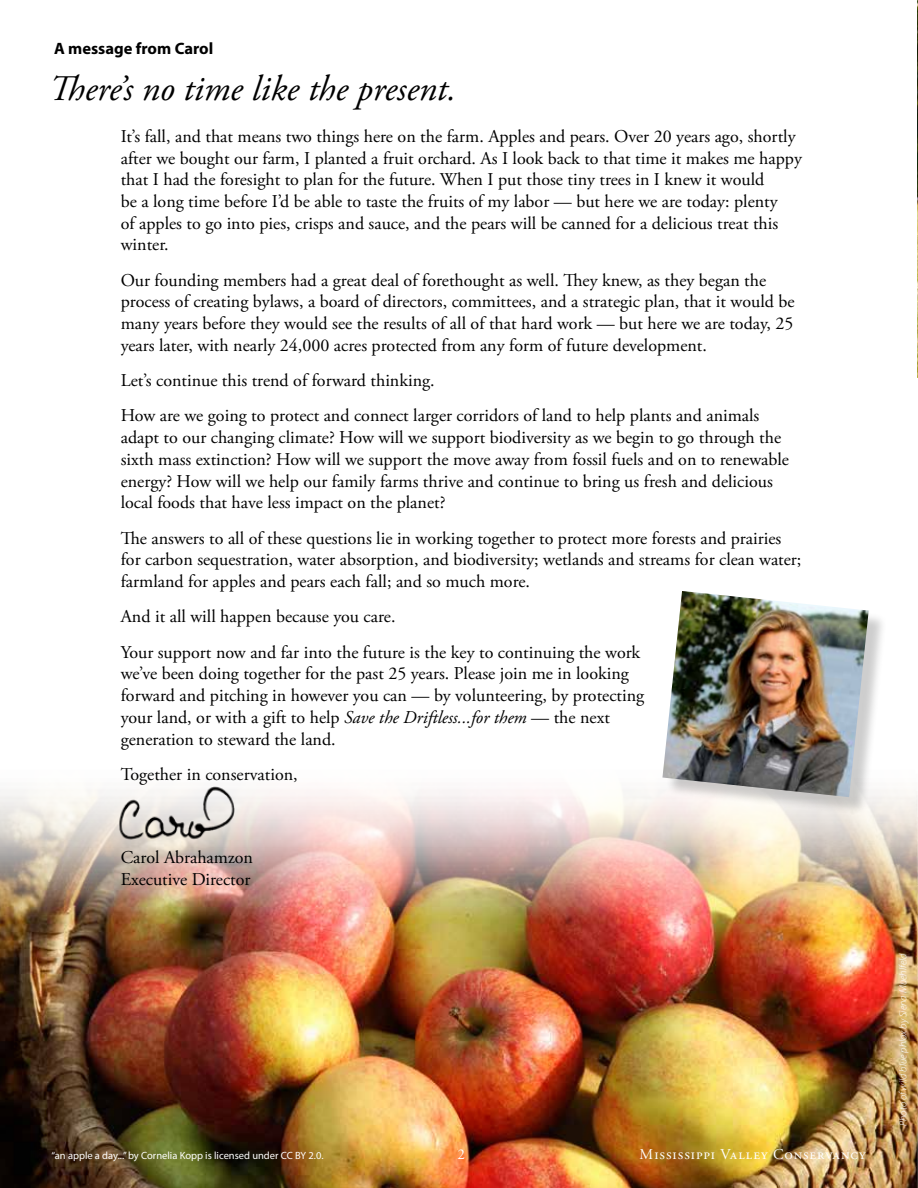
<style>
.page{position:relative;width:918px;height:1188px;background:#fff}
.page>*{position:absolute;margin:0;border:0;box-sizing:border-box;transform-origin:0 0}
.t1{font:italic 36px "Adobe Garamond Pro";color:#000}
.t2{font:18px/21.8px "Adobe Garamond Pro";color:#000}
.t3{font:700 16.5px "Myriad Pro";color:#000}
.t4{font:15px "Adobe Garamond Pro";letter-spacing:.06em;color:#fff}
.t5{font:10.5px "Myriad Pro";color:#fff}
.t6{font:italic 300 10.5px "Myriad Pro";color:#fff}
.s1{font-style:italic}
</style>
<div class="page">
<img style="left:0;top:790px;width:917px;height:398px">
<img style="left:116px;top:786px;width:120px;height:55px">
<div style="left:665px;top:594px;width:222px;height:221px;background:#000;opacity:.2"></div>
<img style="left:662px;top:591px;width:207px;height:206px">
<img style="left:917px;top:0;width:1px;height:378px">
<p class="t3" style="left:54px;top:38px;width:161px">A message from Carol</p>
<h1 class="t1" style="left:49px;top:67px;width:409px">There’s no time like the present.</h1>
<p class="t2" style="left:121px;top:126px;width:683px">It’s fall, and that means two things here on the farm. Apples and pears. Over 20 years ago, shortly after we bought our farm, I planted a fruit orchard. As I look back to that time it makes me happy that I had the foresight to plan for the future. When I put those tiny trees in I knew it would<br>be a long time before I’d be able to taste the fruits of my labor — but here we are today: plenty<br>of apples to go into pies, crisps and sauce, and the pears will be canned for a delicious treat this winter.</p>
<p class="t2" style="left:121px;top:270px;width:675px">Our founding members had a great deal of forethought as well. They knew, as they began the process of creating bylaws, a board of directors, committees, and a strategic plan, that it would be many years before they would see the results of all of that hard work — but here we are today, 25 years later, with nearly 24,000 acres protected from any form of future development.</p>
<p class="t2" style="left:121px;top:364px;width:640px;line-height:35.2px">Let’s continue this trend of forward thinking.<br>How are we going to protect and connect larger corridors of land to help plants and animals</p>
<p class="t2" style="left:121px;top:427px;width:670px">adapt to our changing climate? How will we support biodiversity as we begin to go through the sixth mass extinction? How will we support the move away from fossil fuels and on to renewable energy? How will we help our family farms thrive and continue to bring us fresh and delicious local foods that have less impact on the planet?</p>
<p class="t2" style="left:121px;top:528px;width:682px">The answers to all of these questions lie in working together to protect more forests and prairies for carbon sequestration, water absorption, and biodiversity; wetlands and streams for clean water; farmland for apples and pears each fall; and so much more.</p>
<p class="t2" style="left:121px;top:600px;width:521px;line-height:35.2px">And it all will happen because you care.<br>Your support now and far into the future is the key to continuing the work</p>
<p class="t2" style="left:121px;top:663px;width:525px">we’ve been doing together for the past 25 years. Please join me in looking forward and pitching in however you can — by volunteering, by protecting your land, or with a gift to help <span class="s1">Save the Driftless...for them</span> — the next generation to steward the land.</p>
<p class="t2" style="left:121px;top:764px;width:179px">Together in conservation,</p>
<p class="t2" style="left:121px;top:847px;width:134px">Carol Abrahamzon<br>Executive Director</p>
<p class="t5" style="left:52px;top:1149px;width:274px">“an apple a day...” by Cornelia Kopp is licensed under CC BY 2.0.</p>
<p class="t4" style="left:458px;top:1145px;width:9px">2</p>
<p class="t4" style="left:640px;top:1145px;width:228px">Mississippi Valley Conservancy</p>
<p class="t6" style="left:897px;top:1126px;width:174px;rotate:-90deg">Photo of wild blue phlox by Siena Muehlfeld</p>
</div>
